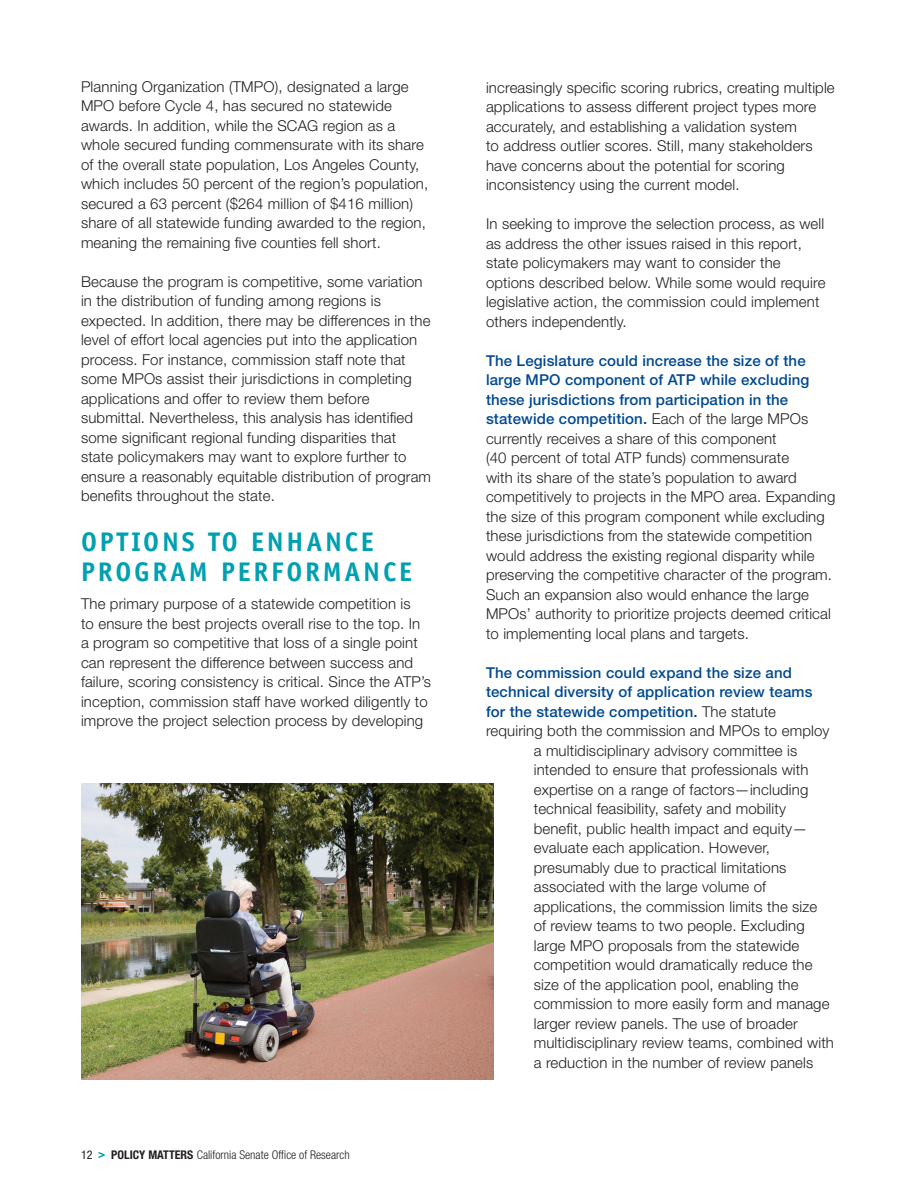
<style>
.page{position:relative;width:918px;height:1188px;background:#fff}
.page>*{position:absolute;margin:0;border:0;box-sizing:border-box;transform-origin:0 0}
.t1{font:700 27px/30px "Officina Sans";letter-spacing:.1em;color:#00a0b0}
.t2{font:300 15px/19.5px "Helvetica Neue";letter-spacing:.01em;color:#231f20}
.t3{font:500 15px "Helvetica Neue";letter-spacing:.01em;color:#014990}
.t4{font:300 condensed 12px "Helvetica Neue";color:#231f20}
.s1{font-weight:400}
.s2{font-weight:700;color:#00a0b0}
.s3{font-weight:700}
.s4{font-weight:500;color:#014990}
.s5{font-weight:300;color:#231f20}
</style>
<div class="page">
<img style="left:81px;top:783px;width:412px;height:297px">
<p class="t2" style="left:81px;top:76px;width:349px">Planning Organization (TMPO), designated a large MPO before Cycle 4, has secured no statewide awards. In addition, while the SCAG region as a whole secured funding commensurate with its share of the overall state population, Los Angeles County, which includes 50 percent of the region’s population, secured a 63 percent ($264 million of $416 million) share of all statewide funding awarded to the region, meaning the remaining fve counties fell short.</p>
<p class="t2" style="left:81px;top:271px;width:352px">Because the program is competitive, some variation in the distribution of funding among regions is expected. In addition, there may be differences in the level of effort local agencies put into the application process. For instance, commission staff note that some MPOs assist their jurisdictions in completing applications and offer to review them before submittal. Nevertheless, this analysis has identifed some signifcant regional funding disparities that state policymakers may want to explore further to ensure a reasonably equitable distribution of program benefts throughout the state.</p>
<h3 class="t1" style="left:81px;top:526px;width:333px">OPTIONS TO ENHANCE<br>PROGRAM PERFORMANCE</h3>
<p class="t2" style="left:81px;top:594px;width:351px">The primary purpose of a statewide competition is<br>to ensure the best projects overall rise to the top. In a program so competitive that loss of a single point can represent the difference between success and failure, scoring consistency is critical. Since the ATP’s inception, commission staff have worked diligently to improve the project selection process by developing</p>
<p class="t4" style="left:81px;top:1148px;width:270px"><span class="s1">12</span> <span class="s2">&gt;</span> <span class="s3">POLICY MATTERS</span> California Senate Offce of Research</p>
<p class="t2" style="left:486px;top:77px;width:350px">increasingly specifc scoring rubrics, creating multiple applications to assess different project types more accurately, and establishing a validation system<br>to address outlier scores. Still, many stakeholders have concerns about the potential for scoring inconsistency using the current model.</p>
<p class="t2" style="left:486px;top:214px;width:341px">In seeking to improve the selection process, as well as address the other issues raised in this report, state policymakers may want to consider the options described below. While some would require legislative action, the commission could implement others independently.</p>
<p class="t2" style="left:486px;top:350px;width:351px"><span class="s4">The Legislature could increase the size of the large MPO component of ATP while excluding these jurisdictions from participation in the statewide competition.</span> Each of the large MPOs currently receives a share of this component<br>(40 percent of total ATP funds) commensurate<br>with its share of the state’s population to award competitively to projects in the MPO area. Expanding the size of this program component while excluding these jurisdictions from the statewide competition would address the existing regional disparity while preserving the competitive character of the program.<br>Such an expansion also would enhance the large MPOs’ authority to prioritize projects deemed critical to implementing local plans and targets.</p>
<p class="t3" style="left:486px;top:664px;width:307px">The commission could expand the size and</p>
<p class="t3" style="left:486px;top:683px;width:328px">technical diversity of application review teams</p>
<p class="t3" style="left:486px;top:703px;width:292px">for the statewide competition. <span class="s5">The statute</span></p>
<p class="t2" style="left:486px;top:721px;width:345px">requiring both the commission and MPOs to employ</p>
<p class="t2" style="left:534px;top:740px;width:265px">a multidisciplinary advisory committee is</p>
<p class="t2" style="left:534px;top:760px;width:276px">intended to ensure that professionals with</p>
<p class="t2" style="left:534px;top:779px;width:276px">expertise on a range of factors—including</p>
<p class="t2" style="left:534px;top:799px;width:254px">technical feasibility, safety and mobility</p>
<p class="t2" style="left:534px;top:818px;width:275px">beneft, public health impact and equity—</p>
<p class="t2" style="left:534px;top:838px;width:238px">evaluate each application. However,</p>
<p class="t2" style="left:534px;top:857px;width:254px">presumably due to practical limitations</p>
<p class="t2" style="left:534px;top:877px;width:234px">associated with the large volume of</p>
<p class="t2" style="left:534px;top:896px;width:285px">applications, the commission limits the size</p>
<p class="t2" style="left:534px;top:916px;width:272px">of review teams to two people. Excluding</p>
<p class="t2" style="left:534px;top:935px;width:267px">large MPO proposals from the statewide</p>
<p class="t2" style="left:534px;top:955px;width:280px">competition would dramatically reduce the</p>
<p class="t2" style="left:534px;top:974px;width:266px">size of the application pool, enabling the</p>
<p class="t2" style="left:534px;top:994px;width:297px">commission to more easily form and manage</p>
<p class="t2" style="left:534px;top:1013px;width:266px">larger review panels. The use of broader</p>
<p class="t2" style="left:534px;top:1033px;width:302px">multidisciplinary review teams, combined with</p>
<p class="t2" style="left:534px;top:1052px;width:281px">a reduction in the number of review panels</p>
</div>
